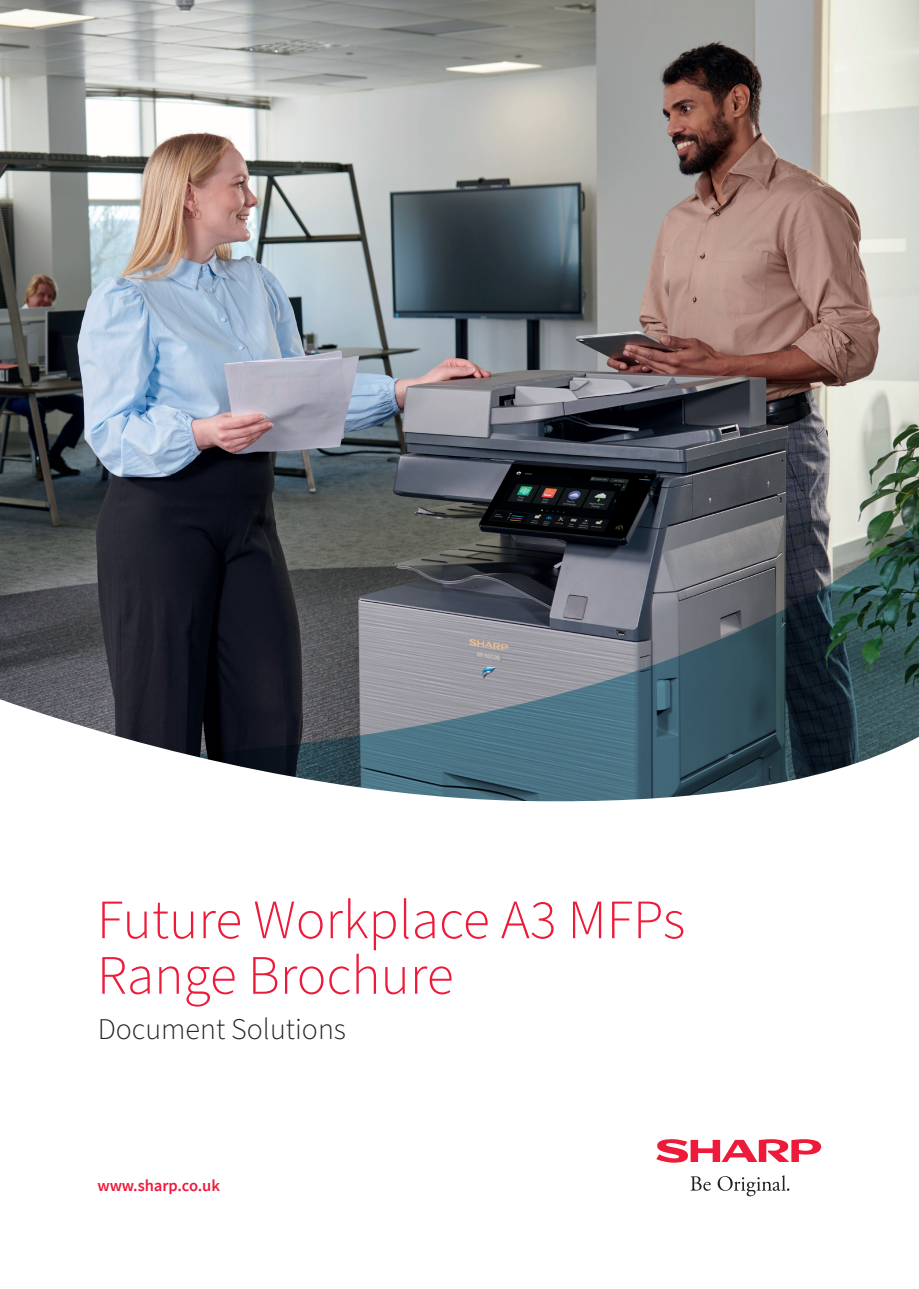
<style>
.page{position:relative;width:919px;height:1289px;background:#fff}
.page>*{position:absolute;margin:0;border:0;box-sizing:border-box;transform-origin:0 0}
.t1{font:300 55.5px/55.5px "Source Sans Pro";color:#ed1a3a}
.t2{font:300 30px "Source Sans Pro";color:#231f20}
.t3{font:600 16.5px "Source Sans Pro";letter-spacing:-.005em;color:#ed1a3a}
</style>
<div class="page">
<img style="left:0;top:0;width:918px;height:232px">
<img style="left:0;top:232px;width:918px;height:467px">
<svg style="left:0;top:699px;width:918px;height:498px"></svg>
<svg style="left:690px;top:1176px;width:20px;height:14px"></svg>
<svg style="left:717px;top:1175px;width:72px;height:21px"></svg>
<svg style="left:656px;top:1138px;width:166px;height:24px"></svg>
<p class="t1" style="left:97px;top:893px;width:590px">Future Workplace A3 MFPs<br>Range Brochure</p>
<p class="t2" style="left:98px;top:1009px;width:250px">Document Solutions</p>
<p class="t3" style="left:97px;top:1174px;width:124px">www.sharp.co.uk</p>
</div>
